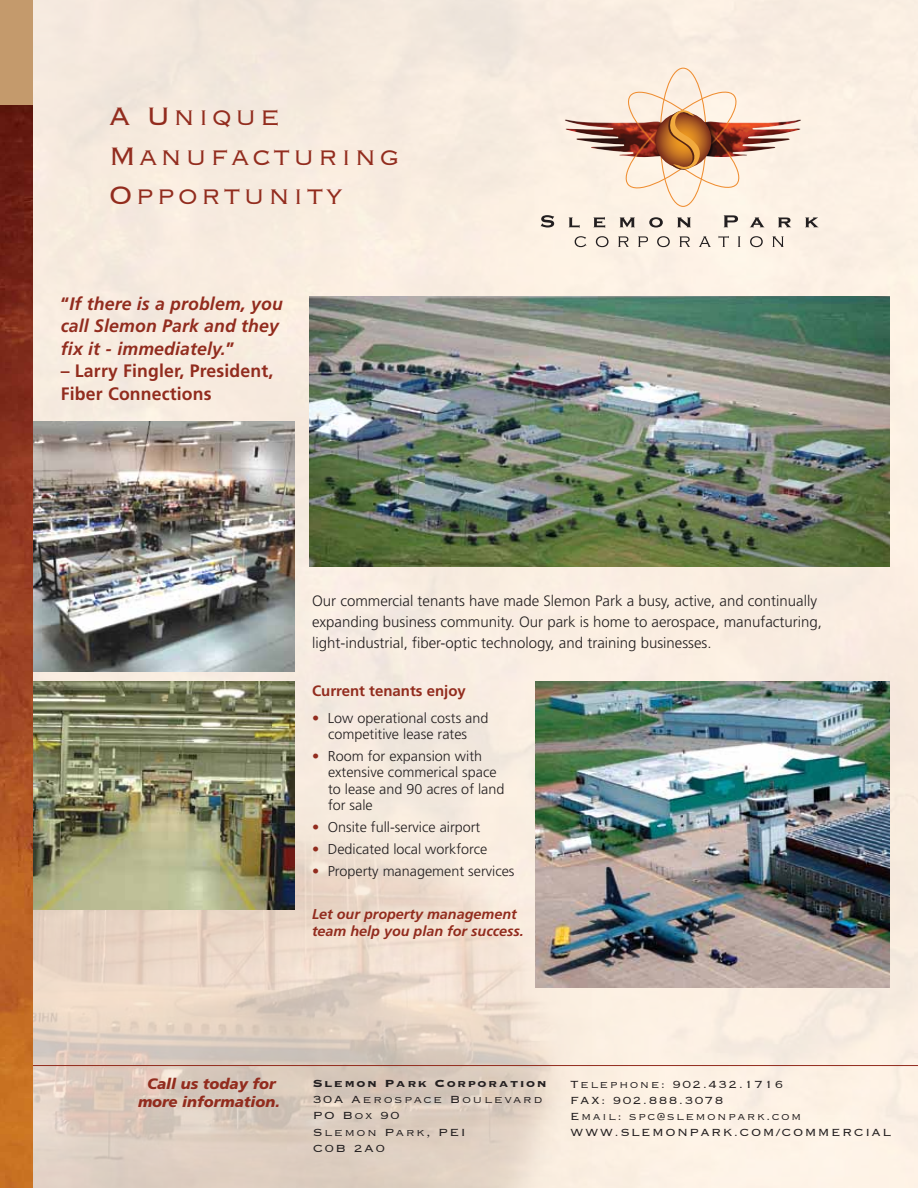
<style>
.page{position:relative;width:918px;height:1188px;background:#fff}
.page>*{position:absolute;margin:0;border:0;box-sizing:border-box;transform-origin:0 0}
.t1{font:300 33px/39.6px "Copperplate";letter-spacing:.085em;color:#922c1e}
.t2{font:italic 700 18px/22.5px "Frutiger";letter-spacing:.01em;color:#922c1e}
.t3{font:700 18px/22.5px "Frutiger";letter-spacing:.01em;color:#922c1e}
.t4{font:300 15px/21px "Frutiger";color:#231f20}
.t5{font:italic 900 15px/18px "Frutiger";color:#922c1e;text-align:center}
.t6{font:700 15px "Frutiger";color:#922c1e}
.t7{font:300 14.25px/16.5px "Frutiger";color:#231f20;text-align:center}
.t8{font:italic 700 14.25px/16.5px "Frutiger";color:#922c1e}
.t9{font:300 13.5px/16.2px "Copperplate";letter-spacing:.1em;color:#231f20;scale:1.05 1}
.t10{font:300 13.5px/16.2px "Copperplate";letter-spacing:.1em;color:#231f20;scale:1.1 1}
.t11{font:700 13.5px "Copperplate";letter-spacing:.1em;color:#231f20;scale:1.1 1}
.s1{font-style:normal}
.s2{color:#922c1e}
</style>
<div class="page">
<div style="left:32px;top:0;width:886px;height:1188px;background:#f9ede1"></div>
<img style="left:32px;top:807px;width:559px;height:381px">
<img style="left:310px;top:296px;width:580px;height:270px">
<img style="left:535px;top:681px;width:355px;height:307px">
<img style="left:32px;top:422px;width:262px;height:249px">
<img style="left:32px;top:681px;width:262px;height:229px">
<hr style="left:16px;top:1065px;width:902px;height:1px;background:#922c1e">
<img style="left:0;top:104px;width:32px;height:1084px">
<div style="left:0;top:0;width:32px;height:104px;background:#c49a6c"></div>
<img style="left:563px;top:119px;width:238px;height:38px">
<svg style="left:541px;top:215px;width:13px;height:13px"></svg>
<svg style="left:569px;top:218px;width:11px;height:10px"></svg>
<svg style="left:593px;top:217px;width:12px;height:11px"></svg>
<svg style="left:620px;top:218px;width:15px;height:9px"></svg>
<svg style="left:649px;top:217px;width:14px;height:11px"></svg>
<svg style="left:677px;top:218px;width:14px;height:9px"></svg>
<svg style="left:724px;top:215px;width:14px;height:12px"></svg>
<svg style="left:750px;top:218px;width:14px;height:9px"></svg>
<svg style="left:778px;top:218px;width:13px;height:9px"></svg>
<svg style="left:805px;top:218px;width:13px;height:9px"></svg>
<svg style="left:575px;top:236px;width:11px;height:11px"></svg>
<svg style="left:596px;top:236px;width:13px;height:11px"></svg>
<svg style="left:618px;top:236px;width:11px;height:11px"></svg>
<svg style="left:638px;top:236px;width:10px;height:11px"></svg>
<svg style="left:657px;top:236px;width:13px;height:11px"></svg>
<svg style="left:679px;top:236px;width:11px;height:11px"></svg>
<svg style="left:699px;top:236px;width:12px;height:11px"></svg>
<svg style="left:719px;top:236px;width:10px;height:11px"></svg>
<svg style="left:738px;top:236px;width:2px;height:11px"></svg>
<svg style="left:750px;top:236px;width:13px;height:11px"></svg>
<svg style="left:772px;top:236px;width:12px;height:11px"></svg>
<svg style="left:620px;top:84px;width:125px;height:110px;background:#d9b197"></svg>
<h1 class="t1" style="left:109px;top:94px;width:292px">A Unique<br>Manufacturing<br>Opportunity</h1>
<p class="t2" style="left:61px;top:292px;width:223px"><span class="s1">“</span>If there is a problem, you call Slemon Park and they fix it - immediately.<span class="s1">”</span></p>
<p class="t3" style="left:61px;top:360px;width:214px">– Larry Fingler, President,<br>Fiber Connections</p>
<p class="t4" style="left:312px;top:590px;width:512px">Our commercial tenants have made Slemon Park a busy, active, and continually expanding business community. Our park is home to aerospace, manufacturing, light-industrial, fiber-optic technology, and training businesses.</p>
<p class="t6" style="left:312px;top:682px;width:155px">Current tenants enjoy</p>
<p class="t7" style="left:312px;top:709px;width:178px"><span class="s2">•</span> Low operational costs and competitive lease rates</p>
<p class="t7" style="left:328px;top:748px;width:178px;text-align:left;text-indent:-16px"><span class="s2">•</span> Room for expansion with extensive commerical space to lease and 90 acres of land for sale</p>
<p class="t7" style="left:312px;top:819px;width:170px"><span class="s2">•</span> Onsite full-service airport</p>
<p class="t7" style="left:312px;top:841px;width:177px"><span class="s2">•</span> Dedicated local workforce</p>
<p class="t7" style="left:312px;top:862px;width:204px"><span class="s2">•</span> Property management services</p>
<p class="t8" style="left:312px;top:906px;width:213px">Let our property management team help you plan for success.</p>
<p class="t5" style="left:138px;top:1075px;width:144px">Call us today for more information.</p>
<p class="t11" style="left:313px;top:1075px;width:214px">Slemon Park Corporation</p>
<p class="t10" style="left:313px;top:1091px;width:210px">30A Aerospace Boulevard<br>PO Box 90<br>Slemon Park, PEI<br>C0B 2A0</p>
<p class="t9" style="left:570px;top:1075px;width:307px">Telephone: 902.432.1716<br>FAX: 902.888.3078<br>Email: spc@slemonpark.com<br>WWW.SLEMONPARK.COM/COMMERCIAL</p>
</div>
